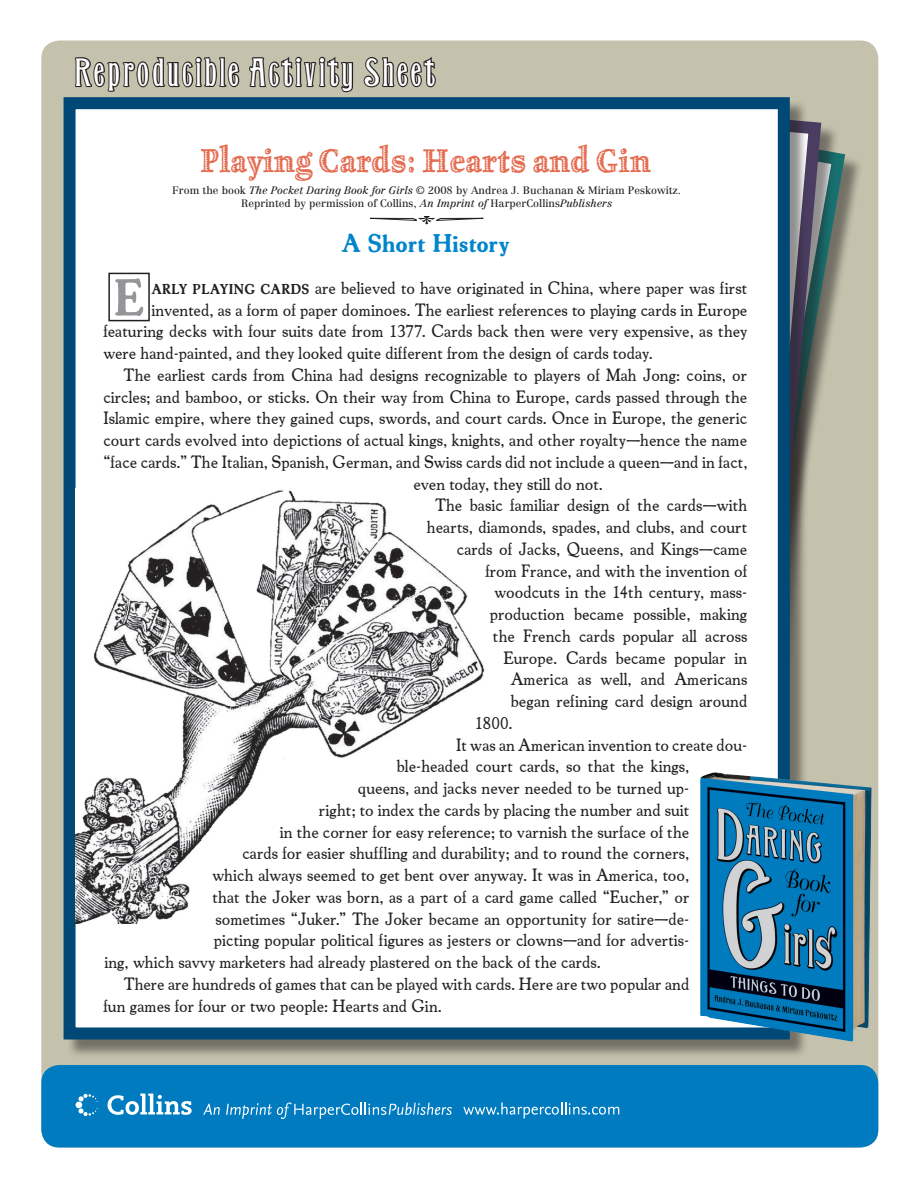
<style>
.page{position:relative;width:918px;height:1188px;background:#fff}
.page>*{position:absolute;margin:0;border:0;box-sizing:border-box;transform-origin:0 0}
.t1{font:54.6px "Cooper Old Sty URWTOT Dem";color:#939598}
.t2{font:42px "Grant Antique";letter-spacing:.04em;color:#fff}
.t3{font:36px "Celestia Antiqua MVB Adornado";color:#e46d52;scale:.83 1}
.t4{font:27px "Cooper Old Sty URWTOT Dem";color:#0084ca}
.t5{font:300 18.75px "Cooper Old Sty URWTOT";color:#231f20}
.t6{font:10.65px/12.8px "Centennial";color:#231f20;text-align:center}
.s1{font-style:italic}
.s2{font-family:"Cooper Old Sty URWTOT Dem";font-weight:400;font-size:15px}
</style>
<div class="page">
<div style="left:41px;top:40px;width:837px;height:1107px;background:#c4c2ac;border-radius:18px"></div>
<div style="left:634px;top:114px;width:212px;height:713px;background:#231f20;opacity:.5"></div>
<svg style="left:815px;top:114px;width:13px;height:658px"></svg>
<div style="left:66px;top:99px;width:749px;height:966px;background:#231f20;opacity:.5"></div>
<div style="left:64px;top:97px;width:726px;height:942px;background:#fff;border:12px solid #004875"></div>
<img style="left:76px;top:488px;width:409px;height:436px">
<div style="left:41px;top:1065px;width:837px;height:82px;background:#007bbf;border-radius:18px"></div>
<svg style="left:74px;top:56px;width:166px;height:36px"></svg>
<svg style="left:248px;top:40px;width:106px;height:70px"></svg>
<svg style="left:363px;top:57px;width:73px;height:31px"></svg>
<svg style="left:76px;top:1094px;width:22px;height:22px"></svg>
<svg style="left:108px;top:1094px;width:84px;height:21px"></svg>
<svg style="left:203px;top:1104px;width:17px;height:11px"></svg>
<svg style="left:226px;top:1102px;width:226px;height:17px"></svg>
<svg style="left:463px;top:1102px;width:156px;height:17px"></svg>
<img style="left:700px;top:772px;width:172px;height:270px">
<div style="left:108px;top:273px;width:42px;height:48px;border:2px solid #231f20"></div>
<svg style="left:370px;top:216px;width:113px;height:9px"></svg>
<h2 class="t2" style="left:76px;top:52px;width:362px">Reproducible Activity Sheet</h2>
<h3 class="t3" style="left:200px;top:140px;width:544px">Playing Cards: Hearts and Gin</h3>
<p class="t6" style="left:172px;top:184px;width:510px">From the book <span class="s1">The Pocket Daring Book for Girls</span> © 2008 by Andrea J. Buchanan &amp; Miriam Peskowitz.<br>Reprinted by permission of Collins, <span class="s1">An Imprint of</span> HarperCollins<span class="s1">Publishers</span></p>
<h3 class="t4" style="left:341px;top:228px;width:170px">A SHORT HISTORY</h3>
<h1 class="t1" style="left:113px;top:267px;width:32px">E</h1>
<p class="t5" style="left:151px;top:277px;width:598px"><span class="s2">ARLY PLAYING CARDS</span> are believed to have originated in China, where paper was first</p>
<p class="t5" style="left:151px;top:299px;width:598px">invented, as a form of paper dominoes. The earliest references to playing cards in Europe</p>
<p class="t5" style="left:103px;top:321px;width:646px">featuring decks with four suits date from 1377. Cards back then were very expensive, as they</p>
<p class="t5" style="left:103px;top:342px;width:551px">were hand-painted, and they looked quite different from the design of cards today.</p>
<p class="t5" style="left:124px;top:364px;width:625px">The earliest cards from China had designs recognizable to players of Mah Jong: coins, or</p>
<p class="t5" style="left:103px;top:386px;width:645px">circles; and bamboo, or sticks. On their way from China to Europe, cards passed through the</p>
<p class="t5" style="left:103px;top:408px;width:645px">Islamic empire, where they gained cups, swords, and court cards. Once in Europe, the generic</p>
<p class="t5" style="left:103px;top:429px;width:645px">court cards evolved into depictions of actual kings, knights, and other royalty—hence the name</p>
<p class="t5" style="left:103px;top:451px;width:646px">“face cards.” The Italian, Spanish, German, and Swiss cards did not include a queen—and in fact,</p>
<p class="t5" style="left:413px;top:473px;width:191px">even today, they still do not.</p>
<p class="t5" style="left:435px;top:495px;width:314px">The basic familiar design of the cards—with</p>
<p class="t5" style="left:427px;top:516px;width:322px">hearts, diamonds, spades, and clubs, and court</p>
<p class="t5" style="left:457px;top:538px;width:292px">cards of Jacks, Queens, and Kings—came</p>
<p class="t5" style="left:485px;top:560px;width:263px">from France, and with the invention of</p>
<p class="t5" style="left:494px;top:582px;width:254px">woodcuts in the 14th century, mass-</p>
<p class="t5" style="left:490px;top:603px;width:259px">production became possible, making</p>
<p class="t5" style="left:493px;top:625px;width:256px">the French cards popular all across</p>
<p class="t5" style="left:503px;top:647px;width:246px">Europe. Cards became popular in</p>
<p class="t5" style="left:511px;top:669px;width:238px">America as well, and Americans</p>
<p class="t5" style="left:511px;top:690px;width:238px">began refining card design around</p>
<p class="t5" style="left:475px;top:712px;width:39px">1800.</p>
<p class="t5" style="left:456px;top:734px;width:293px">It was an American invention to create dou-</p>
<p class="t5" style="left:397px;top:756px;width:294px">ble-headed court cards, so that the kings,</p>
<p class="t5" style="left:358px;top:777px;width:333px">queens, and jacks never needed to be turned up-</p>
<p class="t5" style="left:319px;top:799px;width:372px">right; to index the cards by placing the number and suit</p>
<p class="t5" style="left:280px;top:821px;width:411px">in the corner for easy reference; to varnish the surface of the</p>
<p class="t5" style="left:242px;top:843px;width:448px">cards for easier shuffling and durability; and to round the corners,</p>
<p class="t5" style="left:212px;top:864px;width:478px">which always seemed to get bent over anyway. It was in America, too,</p>
<p class="t5" style="left:212px;top:886px;width:479px">that the Joker was born, as a part of a card game called “Eucher,” or</p>
<p class="t5" style="left:215px;top:908px;width:476px">sometimes “Juker.” The Joker became an opportunity for satire—de-</p>
<p class="t5" style="left:214px;top:930px;width:477px">picting popular political figures as jesters or clowns—and for advertis-</p>
<p class="t5" style="left:104px;top:951px;width:498px">ing, which savvy marketers had already plastered on the back of the cards.</p>
<p class="t5" style="left:124px;top:973px;width:567px">There are hundreds of games that can be played with cards. Here are two popular and</p>
<p class="t5" style="left:103px;top:995px;width:340px">fun games for four or two people: Hearts and Gin.</p>
</div>
